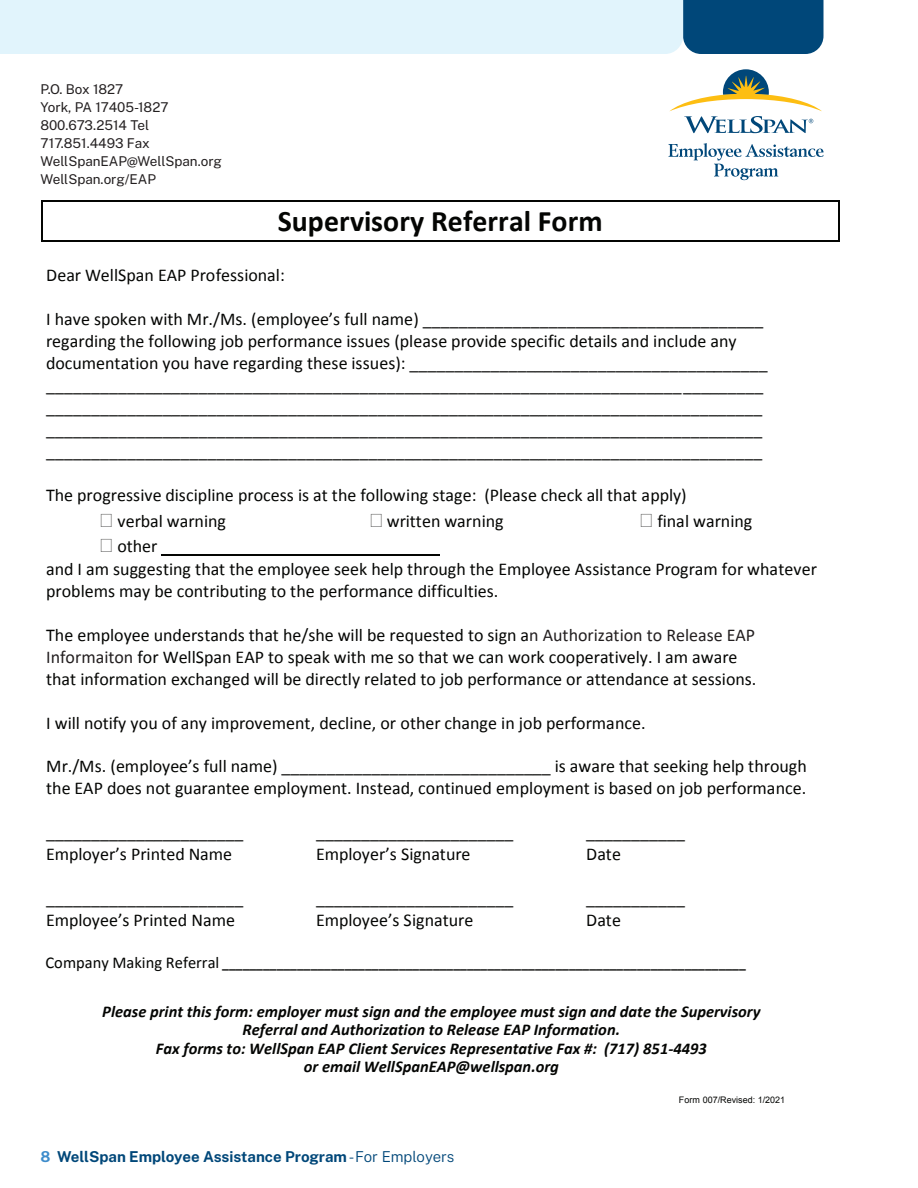
<style>
.page{position:relative;width:918px;height:1188px;background:#fff}
.page>*{position:absolute;margin:0;border:0;box-sizing:border-box;transform-origin:0 0}
.t1{font:700 29.85px "Calibri";letter-spacing:.005em;color:#040503}
.t2{font:18px/21.9px "Calibri";color:#040503}
.t3{font:italic 700 16.5px/18.6px "Calibri";color:#040503;text-align:center}
.t4{font:16.5px/20.1px "Calibri";color:#040503}
.t5{font:italic 700 16.5px "Calibri";color:#040503}
.t6{font:16.5px "Calibri";color:#231f20}
.t7{font:700 15px "Public Sans";color:#004779}
.t8{font:700 13.65px "Calibri";color:#040503}
.t9{font:13.5px/18px "Public Sans";color:#231f20}
.t10{font:9px "Arial";color:#040503}
.s1{color:#231f20}
.s2{font-weight:400;font-size:16.5px}
.s3{color:#3d8ccb}
.s4{font-weight:300}
</style>
<div class="page">
<svg style="left:0;top:0;width:824px;height:54px;background:#bbd7e6"></svg>
<hr style="left:43px;top:200px;width:795px;height:1px;background:#040503">
<hr style="left:43px;top:241px;width:795px;height:1px;background:#040503">
<hr style="left:42px;top:201px;width:1px;height:40px;background:#040503">
<hr style="left:838px;top:201px;width:1px;height:40px;background:#040503">
<hr style="left:161px;top:555px;width:279px;height:1px;background:#040503">
<svg style="left:669px;top:69px;width:153px;height:64px"></svg>
<svg style="left:668px;top:143px;width:156px;height:37px"></svg>
<p class="t4" style="left:46px;top:78px;width:145px">P.O. Box 1827<br>York, PA 17405-1827<br>800.673.2514 Tel<br>717.851.4493 Fax</p>
<p class="t6" style="left:46px;top:158px;width:164px">www.WellSpan.org/EAP</p>
<p class="t9" style="left:40px;top:80px;width:183px">P.O. Box 1827<br>York, PA 17405-1827<br>800.673.2514 Tel<br>717.851.4493 Fax<br>WellSpanEAP@WellSpan.org<br>WellSpan.org/EAP</p>
<h1 class="t1" style="left:278px;top:200px;width:327px">Supervisory Referral Form</h1>
<p class="t2" style="left:46px;top:264px;width:240px">Dear WellSpan EAP Professional:</p>
<p class="t2" style="left:46px;top:308px;width:723px">I have spoken with Mr./Ms. (employee’s full name) ______________________________________ regarding the following job performance issues (please provide specific details and include any documentation you have regarding these issues): ________________________________________ ________________________________________________________________________________ ________________________________________________________________________________ ________________________________________________________________________________ ________________________________________________________________________________</p>
<p class="t2" style="left:117px;top:481px;width:571px;line-height:26px;text-indent:-71px">The progressive discipline process is at the following stage: (Please check all that apply) verbal warning</p>
<p class="t2" style="left:387px;top:509px;width:118px">written warning</p>
<p class="t2" style="left:657px;top:509px;width:96px">final warning</p>
<p class="t2" style="left:46px;top:557px;width:772px">and I am suggesting that the employee seek help through the Employee Assistance Program for whatever problems may be contributing to the performance difficulties.</p>
<p class="t2" style="left:46px;top:623px;width:712px">The employee understands that he/she will be requested to sign a<span class="s1">n Authorization to Release EAP<br>Informaiton</span> for WellSpan EAP to speak with me so that we can work cooperatively. I am aware that information exchanged will be directly related to job performance or attendance at sessions.</p>
<p class="t2" style="left:46px;top:711px;width:601px">I will notify you of any improvement, decline, or other change in job performance.</p>
<p class="t2" style="left:46px;top:755px;width:762px">Mr./Ms. (employee’s full name) ______________________________ is aware that seeking help through the EAP does not guarantee employment. Instead, continued employment is based on job performance.</p>
<p class="t2" style="left:46px;top:821px;width:199px">______________________</p>
<p class="t2" style="left:316px;top:821px;width:199px">______________________</p>
<p class="t2" style="left:586px;top:821px;width:100px">___________</p>
<p class="t2" style="left:46px;top:843px;width:187px">Employer’s Printed Name</p>
<p class="t2" style="left:316px;top:843px;width:156px">Employer’s Signature</p>
<p class="t2" style="left:586px;top:843px;width:36px">Date</p>
<p class="t2" style="left:46px;top:887px;width:199px">______________________</p>
<p class="t2" style="left:316px;top:887px;width:199px">______________________</p>
<p class="t2" style="left:586px;top:887px;width:100px">___________</p>
<p class="t2" style="left:46px;top:909px;width:190px">Employee’s Printed Name</p>
<p class="t2" style="left:316px;top:909px;width:159px">Employee’s Signature</p>
<p class="t2" style="left:586px;top:909px;width:36px">Date</p>
<p class="t8" style="left:46px;top:954px;width:702px"><span class="s2">Company Making Referral</span> _____________________________________________________________________________</p>
<p class="t3" style="left:102px;top:1001px;width:660px">Please print this form: employer must sign and the employee must sign and date the Supervisory<br>Referral and Authorization to Release EAP Information.<br>Fax forms to: WellSpan EAP Client Services Representative Fax #: (717) 851-4493</p>
<p class="t5" style="left:304px;top:1055px;width:257px">or email WellSpanEAP@wellspan.org</p>
<p class="t10" style="left:679px;top:1093px;width:108px">Form 007/Revised: 1/2021</p>
<p class="t7" style="left:40px;top:1146px;width:415px"><span class="s3">8</span> WellSpan Employee Assistance Program <span class="s4">-For Employers</span></p>
</div>
